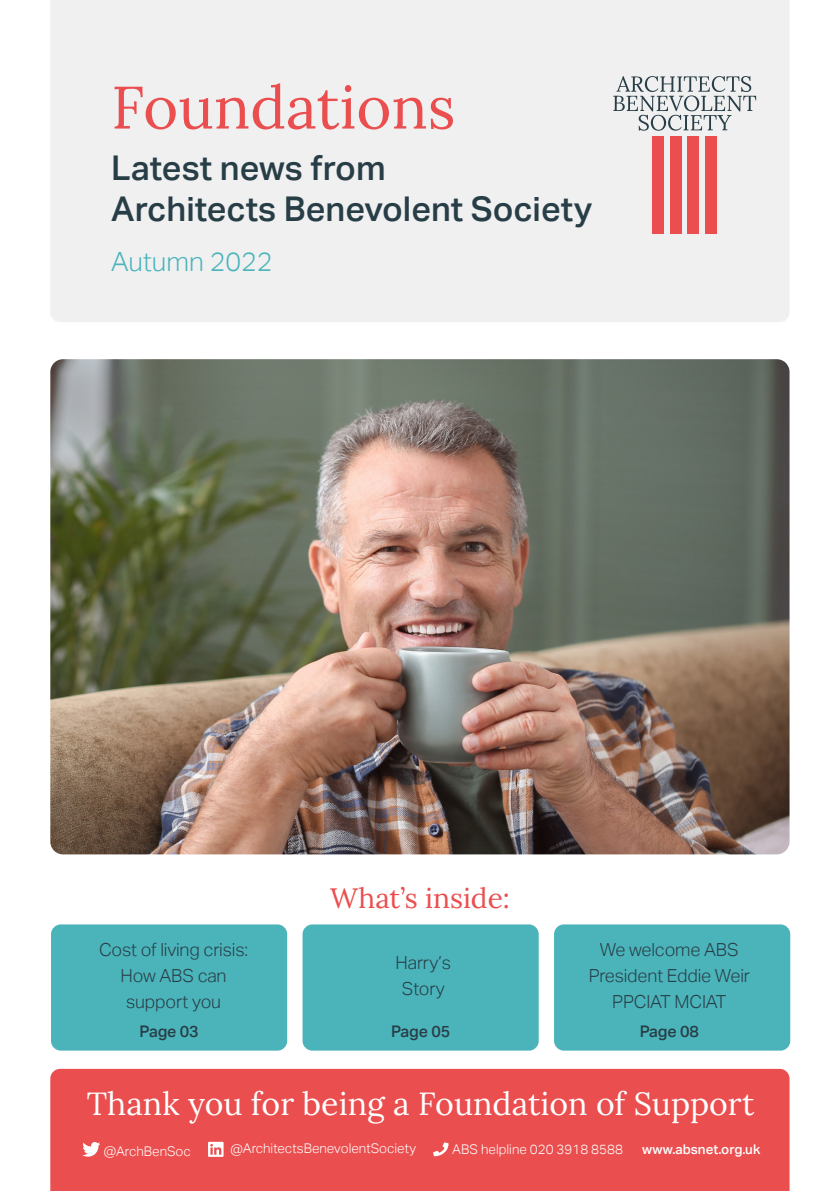
<style>
.page{position:relative;width:840px;height:1191px;background:#fff}
.page>*{position:absolute;margin:0;border:0;box-sizing:border-box;transform-origin:0 0}
.t1{font:59.8px "Lora";color:#ea4e4e}
.t2{font:500 34px/41px "Aktiv Grotesk";color:#283e47}
.t3{font:32px "Lora";color:#fff}
.t4{font:28px "Lora";color:#ea4e4e}
.t5{font:300 26.6px "Aktiv Grotesk";color:#4bb4bb}
.t6{font:300 18px/26px "Aktiv Grotesk";letter-spacing:-.01em;color:#283e47;text-align:center}
.t7{font:500 16px "Aktiv Grotesk";letter-spacing:-.01em;color:#283e47}
.t8{font:300 13.4px "Aktiv Grotesk";color:#fff}
.t9{font:500 13.4px "Aktiv Grotesk";color:#fff}
</style>
<div class="page">
<img style="left:50px;top:359px;width:739px;height:495px">
<div style="left:50px;top:0;width:739px;height:322px;background:#f0f0f1"></div>
<div style="left:51px;top:924px;width:236px;height:126px;background:#4bb4bb;border-radius:10px"></div>
<div style="left:302px;top:924px;width:236px;height:126px;background:#4bb4bb;border-radius:10px"></div>
<div style="left:553px;top:924px;width:236px;height:126px;background:#4bb4bb;border-radius:10px"></div>
<div style="left:50px;top:1068px;width:739px;height:123px;background:#ea4e4e"></div>
<svg style="left:82px;top:1142px;width:18px;height:14px"></svg>
<svg style="left:208px;top:1141px;width:15px;height:15px"></svg>
<svg style="left:433px;top:1142px;width:15px;height:14px"></svg>
<div style="left:651px;top:136px;width:12px;height:97px;background:#ea4e4e"></div>
<div style="left:669px;top:136px;width:12px;height:97px;background:#ea4e4e"></div>
<div style="left:686px;top:136px;width:12px;height:97px;background:#ea4e4e"></div>
<div style="left:704px;top:136px;width:12px;height:97px;background:#ea4e4e"></div>
<svg style="left:613px;top:76px;width:142px;height:55px"></svg>
<h1 class="t1" style="left:111px;top:62px;width:345px">Foundations</h1>
<h2 class="t2" style="left:111px;top:147px;width:482px">Latest news from<br>Architects Benevolent Society</h2>
<h3 class="t5" style="left:111px;top:246px;width:163px">Autumn 2022</h3>
<h3 class="t4" style="left:330px;top:877px;width:181px">What’s inside:</h3>
<p class="t6" style="left:588px;top:936px;width:163px">We welcome ABS<br>President Eddie Weir<br>PPCIAT MCIAT</p>
<p class="t6" style="left:99px;top:936px;width:150px">Cost of living crisis:<br>How ABS can support you</p>
<p class="t7" style="left:139px;top:1022px;width:61px">Page 03</p>
<p class="t7" style="left:391px;top:1022px;width:61px">Page 05</p>
<p class="t7" style="left:639px;top:1022px;width:61px">Page 08</p>
<p class="t6" style="left:395px;top:949px;width:57px">Harry’s<br>Story</p>
<h3 class="t3" style="left:87px;top:1079px;width:668px">Thank you for being a Foundation of Support</h3>
<p class="t8" style="left:104px;top:1143px;width:89px">@ArchBenSoc</p>
<p class="t8" style="left:230px;top:1141px;width:187px">@ArchitectsBenevolentSociety</p>
<p class="t8" style="left:452px;top:1141px;width:172px">ABS helpline 020 3918 8588</p>
<p class="t9" style="left:641px;top:1141px;width:120px">www.absnet.org.uk</p>
</div>
